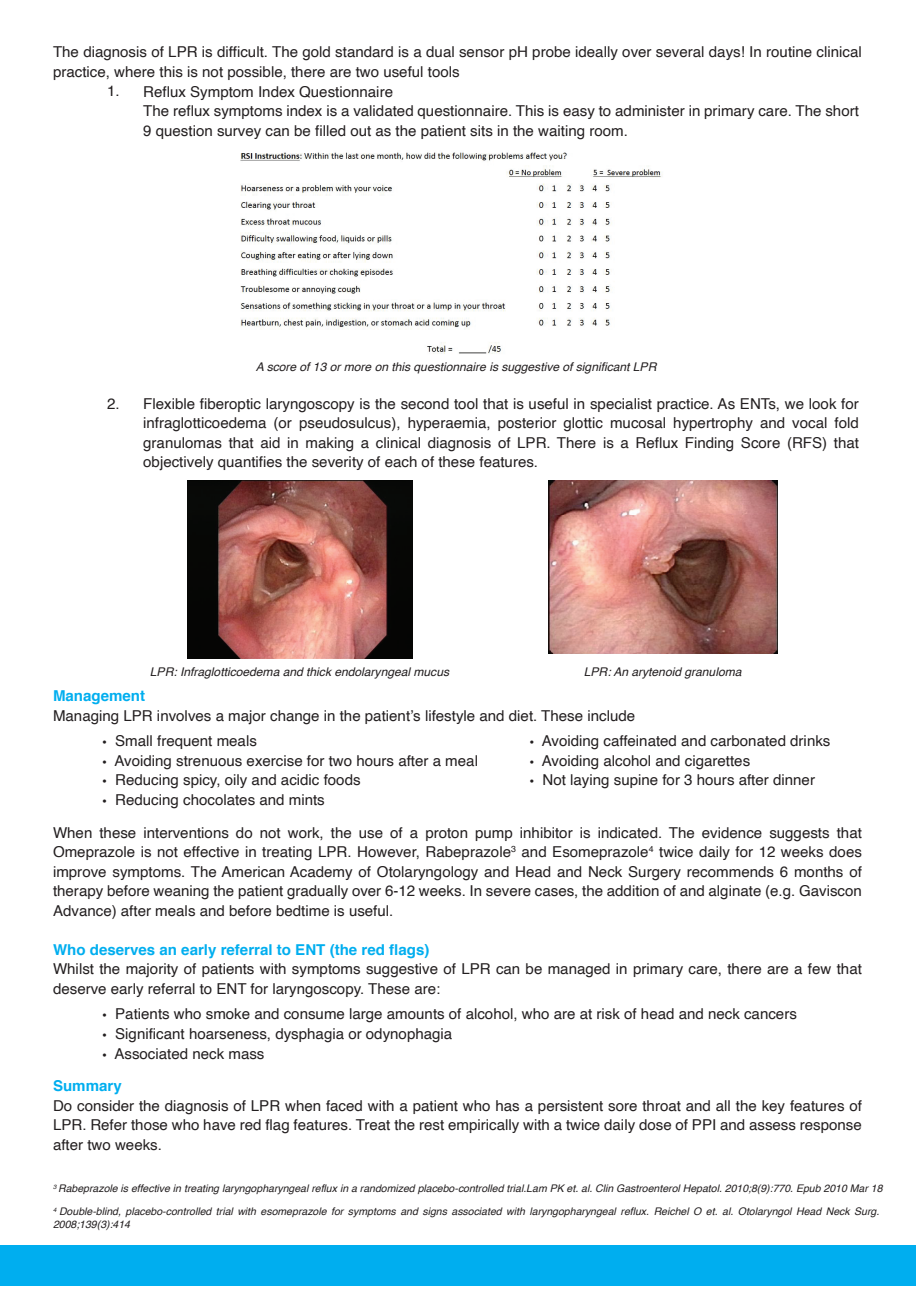
<style>
.page{position:relative;width:919px;height:1289px;background:#fff}
.page>*{position:absolute;margin:0;border:0;box-sizing:border-box;transform-origin:0 0}
.t1{font:15px/19.5px "Helvetica";color:#231f20;text-align:justify}
.t2{font:700 15px "Helvetica";color:#00aeef}
.t3{font:italic 12px "Helvetica";color:#231f20}
.t4{font:italic 10.5px/23.1px "Helvetica";color:#231f20}
.s1{font-family:"Myriad Pro"}
</style>
<div class="page">
<img style="left:240px;top:152px;width:422px;height:202px">
<img style="left:187px;top:481px;width:225px;height:177px">
<img style="left:548px;top:481px;width:229px;height:173px">
<div style="left:0;top:1244px;width:915px;height:41px;background:#00aeef"></div>
<p class="t1" style="left:53px;top:43px;width:810px">The diagnosis of LPR is difficult. The gold standard is a dual sensor pH probe ideally over several days! In routine clinical</p>
<p class="t1" style="left:53px;top:62px;width:408px">practice, where this is not possible, there are two useful tools</p>
<p class="t1" style="left:107px;top:82px;width:14px">1.</p>
<p class="t1" style="left:143px;top:82px;width:717px;text-align:left">Reflux Symptom Index Questionnaire<br>The reflux symptoms index is a validated questionnaire. This is easy to administer in primary care. The short<br>9 question survey can be filled out as the patient sits in the waiting room.</p>
<p class="t1" style="left:107px;top:394px;width:14px">2.</p>
<p class="t3" style="left:256px;top:357px;width:402px">A score of 13 or more on this questionnaire is suggestive of significant LPR</p>
<p class="t1" style="left:143px;top:394px;width:717px">Flexible fiberoptic laryngoscopy is the second tool that is useful in specialist practice. As ENTs, we look for infraglotticoedema (or pseudosulcus), hyperaemia, posterior glottic mucosal hypertrophy and vocal fold granulomas that aid in making a clinical diagnosis of LPR. There is a Reflux Finding Score (RFS) that objectively quantifies the severity of each of these features.</p>
<p class="t3" style="left:150px;top:662px;width:300px">LPR: Infraglotticoedema and thick endolaryngeal mucus</p>
<p class="t3" style="left:584px;top:662px;width:159px">LPR: An arytenoid granuloma</p>
<p class="t2" style="left:53px;top:683px;width:94px">Management</p>
<p class="t1" style="left:53px;top:706px;width:583px">Managing LPR involves a major change in the patient’s lifestyle and diet. These include</p>
<p class="t1" style="left:103px;top:731px;width:156px"><span class="s1">•</span> Small frequent meals</p>
<p class="t1" style="left:103px;top:751px;width:377px"><span class="s1">•</span> Avoiding strenuous exercise for two hours after a meal</p>
<p class="t1" style="left:103px;top:770px;width:259px"><span class="s1">•</span> Reducing spicy, oily and acidic foods</p>
<p class="t1" style="left:103px;top:790px;width:224px"><span class="s1">•</span> Reducing chocolates and mints</p>
<p class="t1" style="left:530px;top:731px;width:302px"><span class="s1">•</span> Avoiding caffeinated and carbonated drinks</p>
<p class="t1" style="left:530px;top:751px;width:222px"><span class="s1">•</span> Avoiding alcohol and cigarettes</p>
<p class="t1" style="left:530px;top:770px;width:286px"><span class="s1">•</span> Not laying supine for 3 hours after dinner</p>
<p class="t1" style="left:53px;top:823px;width:810px">When these interventions do not work, the use of a proton pump inhibitor is indicated. The evidence suggests that Omeprazole is not effective in treating LPR. However, Rabeprazole<sup>3</sup> and Esomeprazole<sup>4</sup> twice daily for 12 weeks does improve symptoms. The American Academy of Otolaryngology and Head and Neck Surgery recommends 6 months of therapy before weaning the patient gradually over 6-12 weeks. In severe cases, the addition of and alginate (e.g. Gaviscon Advance) after meals and before bedtime is useful.</p>
<p class="t2" style="left:53px;top:937px;width:378px">Who deserves an early referral to ENT (the red flags)</p>
<p class="t1" style="left:53px;top:959px;width:810px">Whilst the majority of patients with symptoms suggestive of LPR can be managed in primary care, there are a few that deserve early referral to ENT for laryngoscopy. These are:</p>
<p class="t1" style="left:103px;top:1004px;width:695px"><span class="s1">•</span> Patients who smoke and consume large amounts of alcohol, who are at risk of head and neck cancers</p>
<p class="t1" style="left:103px;top:1024px;width:351px"><span class="s1">•</span> Significant hoarseness, dysphagia or odynophagia</p>
<p class="t1" style="left:103px;top:1043px;width:163px"><span class="s1">•</span> Associated neck mass</p>
<p class="t2" style="left:53px;top:1073px;width:70px">Summary</p>
<p class="t1" style="left:53px;top:1096px;width:810px">Do consider the diagnosis of LPR when faced with a patient who has a persistent sore throat and all the key features of LPR. Refer those who have red flag features. Treat the rest empirically with a twice daily dose of PPI and assess response after two weeks.</p>
<p class="t4" style="left:53px;top:1177px;width:831px"><sup>3</sup> Rabeprazole is effective in treating laryngopharyngeal reflux in a randomized placebo-controlled trial.Lam PK et. al. Clin Gastroenterol Hepatol. 2010;8(9):770. Epub 2010 Mar 18<br><sup>4</sup> Double-blind, placebo-controlled trial with esomeprazole for symptoms and signs associated with laryngopharyngeal reflux. Reichel O et. al. Otolaryngol Head Neck Surg.</p>
<p class="t4" style="left:53px;top:1212px;width:79px">2008;139(3):414</p>
</div>
